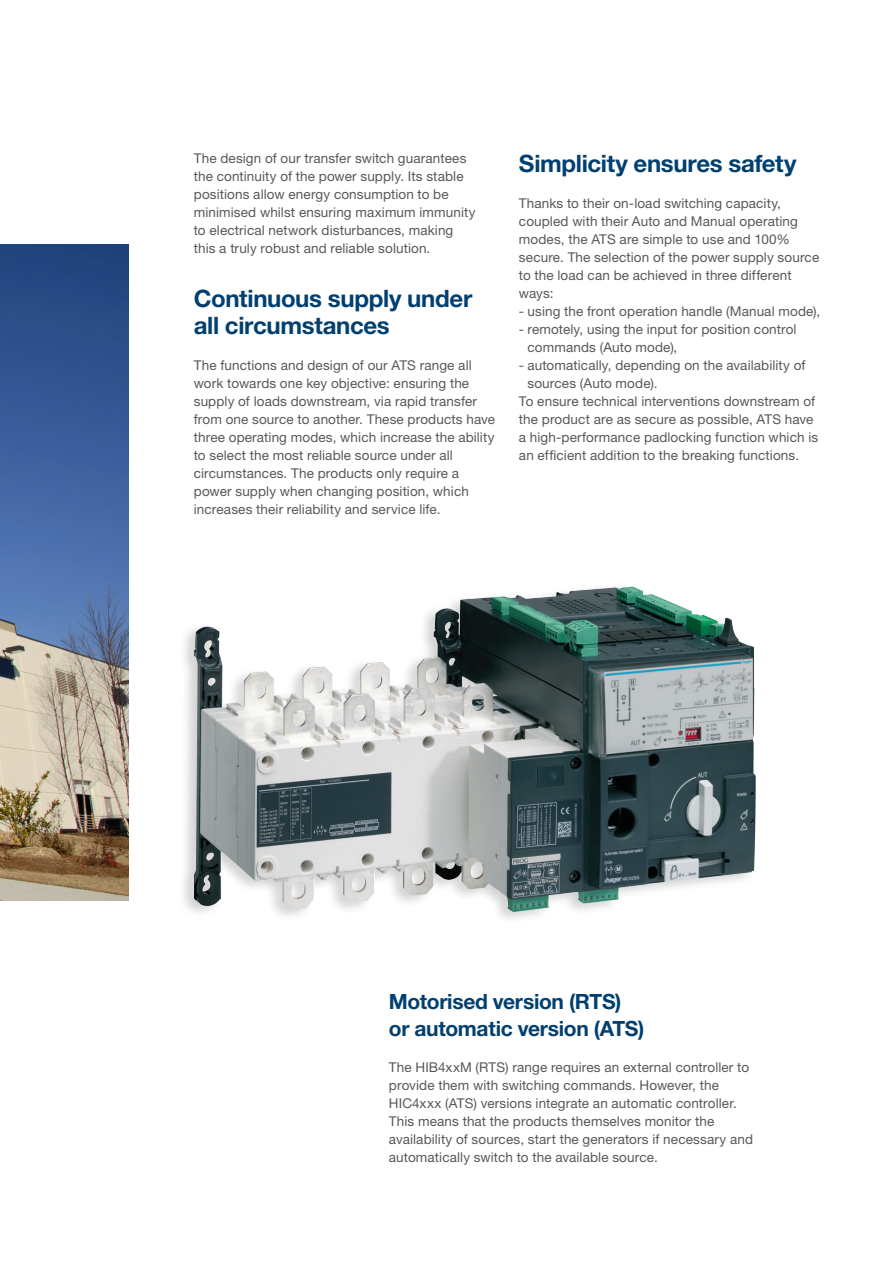
<style>
.page{position:relative;width:893px;height:1263px;background:#fff}
.page>*{position:absolute;margin:0;border:0;box-sizing:border-box;transform-origin:0 0}
.hager_Teaser_text_14{font:700 24px/27px "Helvetica Neue";letter-spacing:-.015em;color:#004071}
.hager_Teaser_text_14-2{font:700 21px/27px "Helvetica Neue";letter-spacing:-.015em;color:#004071}
.hager_Copy_text_9pt{font:13.5px/18px "Helvetica Neue";letter-spacing:.01em;color:#57585a}
.hager_Teaser_text_14-3{font:13.5px/18px "Helvetica Neue";letter-spacing:.01em;color:#57585a}
</style>
<div class="page">
<img style="left:0;top:244px;width:129px;height:657px">
<div style="left:177px;top:582px;width:580px;height:343px;background:#231f20;opacity:.2"></div>
<img style="left:245px;top:587px;width:378px;height:112px">
<p class="hager_Teaser_text_14-3" style="left:194px;top:149px;width:283px">The design of our transfer switch guarantees the continuity of the power supply. Its stable positions allow energy consumption to be minimised whilst ensuring maximum immunity to electrical network disturbances, making this a truly robust and reliable solution.</p>
<p class="hager_Teaser_text_14" style="left:194px;top:284px;width:280px">Continuous supply under all circumstances</p>
<p class="hager_Copy_text_9pt" style="left:194px;top:356px;width:303px">The functions and design of our ATS range all work towards one key objective: ensuring the supply of loads downstream, via rapid transfer from one source to another. These products have three operating modes, which increase the ability to select the most reliable source under all circumstances. The products only require a power supply when changing position, which increases their reliability and service life.</p>
<p class="hager_Teaser_text_14" style="left:519px;top:149px;width:279px">Simplicity ensures safety</p>
<p class="hager_Copy_text_9pt" style="left:519px;top:194px;width:302px">Thanks to their on-load switching capacity, coupled with their Auto and Manual operating modes, the ATS are simple to use and 100% secure. The selection of the power supply source to the load can be achieved in three different ways:</p>
<p class="hager_Copy_text_9pt" style="left:519px;top:302px;width:303px">- using the front operation handle (Manual mode),</p>
<p class="hager_Copy_text_9pt" style="left:527px;top:320px;width:271px;text-indent:-9px">- remotely, using the input for position control commands (Auto mode),</p>
<p class="hager_Copy_text_9pt" style="left:527px;top:356px;width:279px;text-indent:-9px">- automatically, depending on the availability of sources (Auto mode).</p>
<p class="hager_Copy_text_9pt" style="left:519px;top:392px;width:301px">To ensure technical interventions downstream of the product are as secure as possible, ATS have a high-performance padlocking function which is an efficient addition to the breaking functions.</p>
<p class="hager_Teaser_text_14-2" style="left:389px;top:987px;width:257px">Motorised version (RTS) or automatic version (ATS)</p>
<p class="hager_Copy_text_9pt" style="left:389px;top:1058px;width:366px">The HIB4xxM (RTS) range requires an external controller to provide them with switching commands. However, the HIC4xxx (ATS) versions integrate an automatic controller.<br>This means that the products themselves monitor the availability of sources, start the generators if necessary and automatically switch to the available source.</p>
</div>
